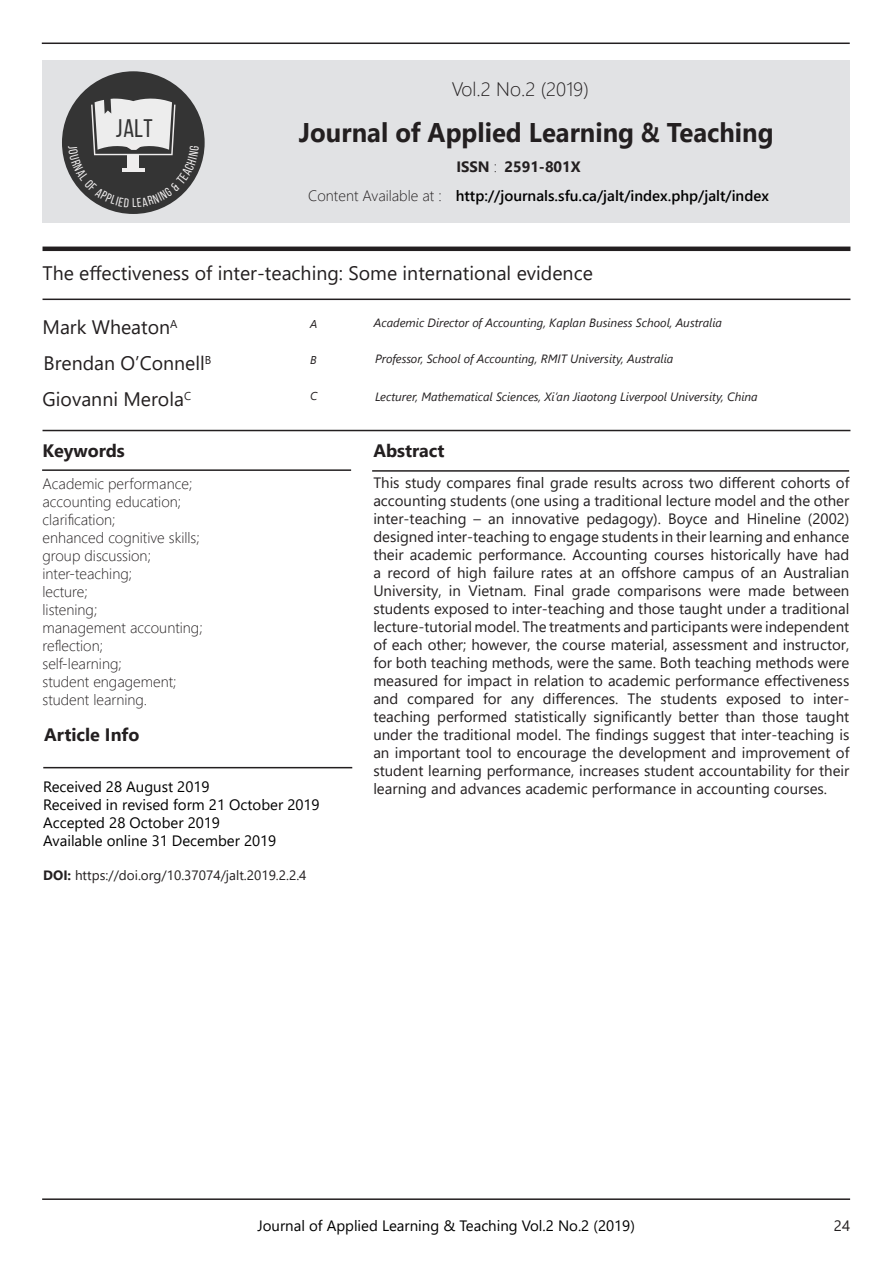
<style>
.page{position:relative;width:893px;height:1263px;background:#fff}
.page>*{position:absolute;margin:0;border:0;box-sizing:border-box;transform-origin:0 0}
.t1{font:700 27px "Segoe UI";color:#231f20;scale:.95 1}
.t2{font:25.5px "Bebas Neue";color:#343434}
.t3{font:19.5px "Segoe UI";color:#231f20}
.t4{font:300 19.5px "Segoe UI";color:#231f20}
.t5{font:700 18px "Segoe UI";color:#231f20}
.t6{font:15px/18px "Segoe UI";color:#231f20;text-align:justify}
.t7{font:300 15px "Segoe UI";color:#231f20}
.t8{font:15px "Segoe UI";color:#000}
.t9{font:600 15px "Segoe UI";color:#000}
.t10{font:700 15px "Segoe UI";color:#231f20}
.t11{font:13.5px "Segoe UI";color:#231f20}
.t12{font:italic 12px "Segoe UI";color:#231f20}
.t13{font:italic 11.4px "Segoe UI";color:#231f20}
.s1{font-weight:300}
.s2{font-weight:700}
</style>
<div class="page">
<hr style="left:42px;top:1198px;width:808px;height:2px;background:#231f20">
<hr style="left:43px;top:299px;width:807px;height:1px;background:#231f20">
<hr style="left:43px;top:247px;width:807px;height:4px;background:#231f20">
<hr style="left:43px;top:430px;width:807px;height:1px;background:#231f20">
<hr style="left:42px;top:469px;width:309px;height:2px;background:#231f20">
<hr style="left:372px;top:470px;width:477px;height:2px;background:#231f20">
<hr style="left:43px;top:767px;width:309px;height:1px;background:#231f20">
<hr style="left:42px;top:43px;width:808px;height:1px;background:#231f20">
<div style="left:43px;top:61px;width:807px;height:162px;background:#e1e2e4"></div>
<div style="left:62px;top:71px;width:143px;height:143px;background:#343434;border-radius:50%"></div>
<svg style="left:68px;top:97px;width:131px;height:110px"></svg>
<p class="t2" style="left:116px;top:115px;width:38px">JALT</p>
<p class="t4" style="left:452px;top:71px;width:139px">Vol.2 No.2 (2019)</p>
<p class="t1" style="left:299px;top:107px;width:501px">Journal of Applied Learning &amp; Teaching</p>
<p class="t7" style="left:308px;top:182px;width:135px">Content Available at :</p>
<p class="t10" style="left:456px;top:153px;width:42px">ISSN <span class="s1">:</span></p>
<p class="t10" style="left:504px;top:153px;width:78px">2591-801X</p>
<p class="t9" style="left:456px;top:182px;width:315px">http://journals.sfu.ca/jalt/index.php/jalt/index</p>
<p class="t3" style="left:43px;top:255px;width:552px">The effectiveness of inter-teaching: Some international evidence</p>
<p class="t3" style="left:43px;top:309px;width:137px">Mark Wheaton<sup>A</sup></p>
<p class="t12" style="left:374px;top:312px;width:350px">Academic Director of Accounting, Kaplan Business School, Australia</p>
<p class="t13" style="left:310px;top:313px;width:9px">A</p>
<p class="t3" style="left:44px;top:345px;width:169px">Brendan O’Connell<sup>B</sup></p>
<p class="t12" style="left:375px;top:348px;width:300px">Professor, School of Accounting, RMIT University, Australia</p>
<p class="t13" style="left:310px;top:349px;width:8px">B</p>
<p class="t3" style="left:43px;top:381px;width:150px">Giovanni Merola<sup>C</sup></p>
<p class="t12" style="left:375px;top:385px;width:384px">Lecturer, Mathematical Sciences, Xi’an Jiaotong Liverpool University, China</p>
<p class="t13" style="left:310px;top:385px;width:9px">C</p>
<p class="t5" style="left:43px;top:434px;width:84px">Keywords</p>
<p class="t5" style="left:373px;top:434px;width:73px">Abstract</p>
<p class="t7" style="left:43px;top:469px;width:151px">Academic performance;</p>
<p class="t7" style="left:43px;top:487px;width:140px">accounting education;</p>
<p class="t7" style="left:43px;top:505px;width:74px">clarification;</p>
<p class="t7" style="left:43px;top:523px;width:159px">enhanced cognitive skills;</p>
<p class="t7" style="left:43px;top:541px;width:110px">group discussion;</p>
<p class="t7" style="left:43px;top:559px;width:91px">inter-teaching;</p>
<p class="t7" style="left:43px;top:577px;width:47px">lecture;</p>
<p class="t7" style="left:43px;top:595px;width:56px">listening;</p>
<p class="t7" style="left:43px;top:613px;width:162px">management accounting;</p>
<p class="t7" style="left:43px;top:631px;width:62px">reflection;</p>
<p class="t7" style="left:43px;top:649px;width:81px">self-learning;</p>
<p class="t7" style="left:43px;top:667px;width:135px">student engagement;</p>
<p class="t7" style="left:43px;top:685px;width:106px">student learning.</p>
<p class="t6" style="left:373px;top:472px;width:478px">This study compares final grade results across two different cohorts of accounting students (one using a traditional lecture model and the other inter-teaching – an innovative pedagogy). Boyce and Hineline (2002) designed inter-teaching to engage students in their learning and enhance their academic performance. Accounting courses historically have had a record of high failure rates at an offshore campus of an Australian University, in Vietnam. Final grade comparisons were made between students exposed to inter-teaching and those taught under a traditional lecture-tutorial model. The treatments and participants were independent of each other; however, the course material, assessment and instructor, for both teaching methods, were the same. Both teaching methods were measured for impact in relation to academic performance effectiveness and compared for any differences. The students exposed to inter&shy;teaching performed statistically significantly better than those taught under the traditional model. The findings suggest that inter-teaching is an important tool to encourage the development and improvement of student learning performance, increases student accountability for their learning and advances academic performance in accounting courses.</p>
<p class="t5" style="left:44px;top:718px;width:97px">Article Info</p>
<p class="t8" style="left:43px;top:773px;width:168px">Received 28 August 2019</p>
<p class="t8" style="left:43px;top:791px;width:278px">Received in revised form 21 October 2019</p>
<p class="t8" style="left:43px;top:809px;width:178px">Accepted 28 October 2019</p>
<p class="t8" style="left:43px;top:827px;width:235px">Available online 31 December 2019</p>
<p class="t11" style="left:43px;top:863px;width:265px"><span class="s2">DOI:</span> https://doi.org/10.37074/jalt.2019.2.2.4</p>
<p class="t8" style="left:257px;top:1211px;width:379px">Journal of Applied Learning &amp; Teaching Vol.2 No.2 (2019)</p>
<p class="t6" style="left:834px;top:1215px;width:18px">24</p>
</div>
